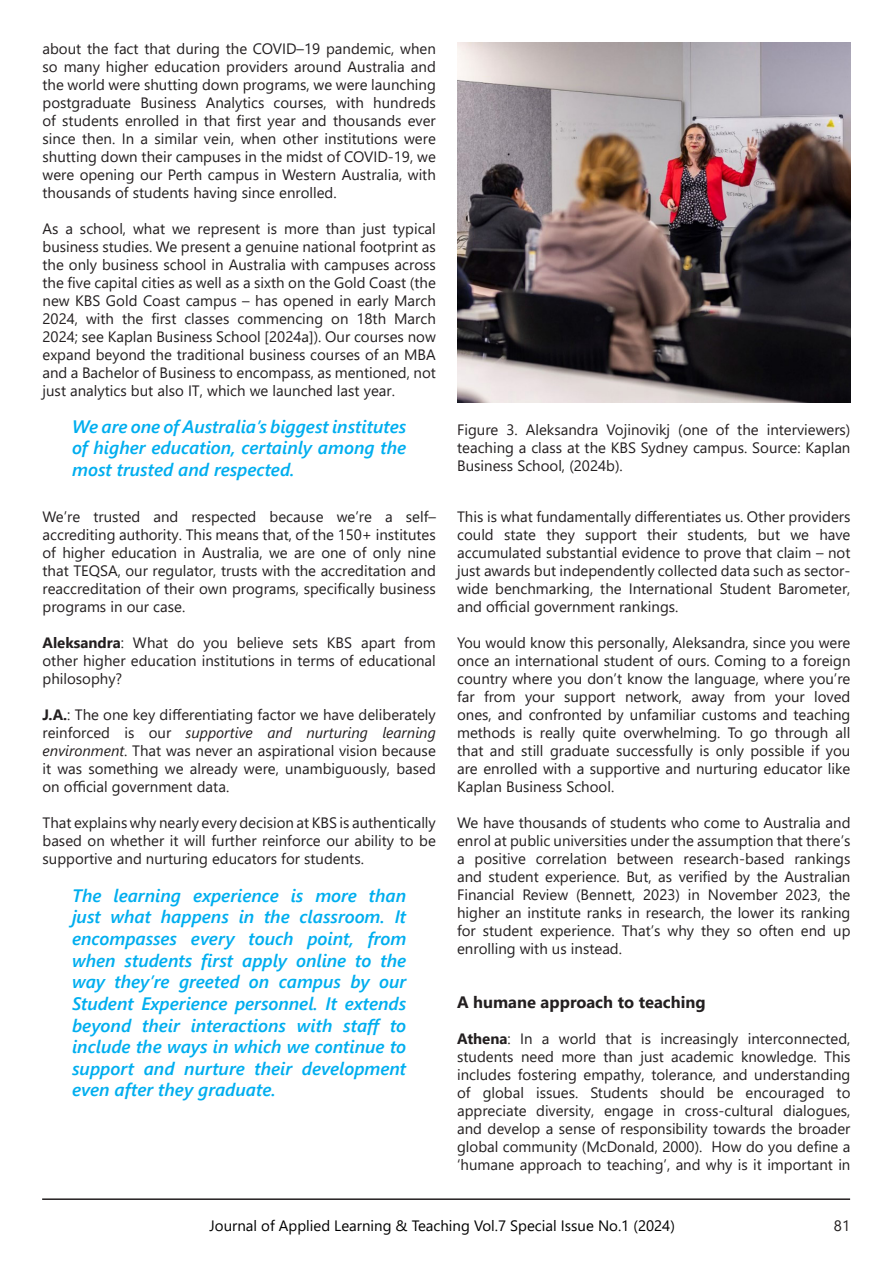
<style>
.page{position:relative;width:893px;height:1263px;background:#fff}
.page>*{position:absolute;margin:0;border:0;box-sizing:border-box;transform-origin:0 0}
.t1{font:italic 600 18px/21.6px "Segoe UI";color:#00aeef;text-align:justify}
.t2{font:700 16.5px "Segoe UI";color:#231f20}
.t3{font:15px/18px "Segoe UI";color:#231f20;text-align:justify}
.t4{font:15px "Segoe UI";color:#000}
.s1{font-weight:700}
.s2{font-style:italic}
</style>
<div class="page">
<hr style="left:42px;top:1198px;width:808px;height:2px;background:#231f20">
<img style="left:457px;top:43px;width:393px;height:359px">
<p class="t3" style="left:43px;top:38px;width:395px">about the fact that during the COVID–19 pandemic, when so many higher education providers around Australia and the world were shutting down programs, we were launching postgraduate Business Analytics courses, with hundreds of students enrolled in that first year and thousands ever since then. In a similar vein, when other institutions were shutting down their campuses in the midst of COVID-19, we were opening our Perth campus in Western Australia, with thousands of students having since enrolled.</p>
<p class="t3" style="left:43px;top:218px;width:395px">As a school, what we represent is more than just typical business studies. We present a genuine national footprint as the only business school in Australia with campuses across the five capital cities as well as a sixth on the Gold Coast (the new KBS Gold Coast campus – has opened in early March 2024, with the first classes commencing on 18th March 2024; see Kaplan Business School [2024a]). Our courses now expand beyond the traditional business courses of an MBA and a Bachelor of Business to encompass, as mentioned, not just analytics but also IT, which we launched last year.</p>
<p class="t1" style="left:72px;top:413px;width:336px">We are one of Australia’s biggest institutes of higher education, certainly among the most trusted and respected.</p>
<p class="t3" style="left:43px;top:506px;width:395px">We’re trusted and respected because we’re a self– accrediting authority. This means that, of the 150+ institutes of higher education in Australia, we are one of only nine that TEQSA, our regulator, trusts with the accreditation and reaccreditation of their own programs, specifically business programs in our case.</p>
<p class="t3" style="left:43px;top:632px;width:395px"><span class="s1">Aleksandra</span>: What do you believe sets KBS apart from other higher education institutions in terms of educational philosophy?</p>
<p class="t3" style="left:43px;top:704px;width:395px"><span class="s1">J.A.</span>: The one key differentiating factor we have deliberately reinforced is our <span class="s2">supportive and nurturing learning environment</span>. That was never an aspirational vision because it was something we already were, unambiguously, based on official government data.</p>
<p class="t3" style="left:43px;top:812px;width:395px">That explains why nearly every decision at KBS is authentically based on whether it will further reinforce our ability to be supportive and nurturing educators for students.</p>
<p class="t1" style="left:72px;top:882px;width:336px">The learning experience is more than just what happens in the classroom. It encompasses every touch point, from when students first apply online to the way they’re greeted on campus by our Student Experience personnel. It extends beyond their interactions with staff to include the ways in which we continue to support and nurture their development even after they graduate.</p>
<p class="t3" style="left:457px;top:420px;width:395px">Figure 3. Aleksandra Vojinovikj (one of the interviewers) teaching a class at the KBS Sydney campus. Source: Kaplan Business School, (2024b).</p>
<p class="t3" style="left:457px;top:506px;width:395px">This is what fundamentally differentiates us. Other providers could state they support their students, but we have accumulated substantial evidence to prove that claim – not just awards but independently collected data such as sector&shy;wide benchmarking, the International Student Barometer, and official government rankings.</p>
<p class="t3" style="left:457px;top:632px;width:395px">You would know this personally, Aleksandra, since you were once an international student of ours. Coming to a foreign country where you don’t know the language, where you’re far from your support network, away from your loved ones, and confronted by unfamiliar customs and teaching methods is really quite overwhelming. To go through all that and still graduate successfully is only possible if you are enrolled with a supportive and nurturing educator like Kaplan Business School.</p>
<p class="t3" style="left:457px;top:812px;width:395px">We have thousands of students who come to Australia and enrol at public universities under the assumption that there’s a positive correlation between research-based rankings and student experience. But, as verified by the Australian Financial Review (Bennett, 2023) in November 2023, the higher an institute ranks in research, the lower its ranking for student experience. That’s why they so often end up enrolling with us instead.</p>
<p class="t2" style="left:457px;top:987px;width:250px">A humane approach to teaching</p>
<p class="t3" style="left:457px;top:1028px;width:395px"><span class="s1">Athena</span>: In a world that is increasingly interconnected, students need more than just academic knowledge. This includes fostering empathy, tolerance, and understanding of global issues. Students should be encouraged to appreciate diversity, engage in cross-cultural dialogues, and develop a sense of responsibility towards the broader global community (McDonald, 2000). How do you define a ‘humane approach to teaching’, and why is it important in</p>
<p class="t4" style="left:210px;top:1211px;width:467px">Journal of Applied Learning &amp; Teaching Vol.7 Special Issue No.1 (2024)</p>
<p class="t3" style="left:834px;top:1215px;width:18px">81</p>
</div>
